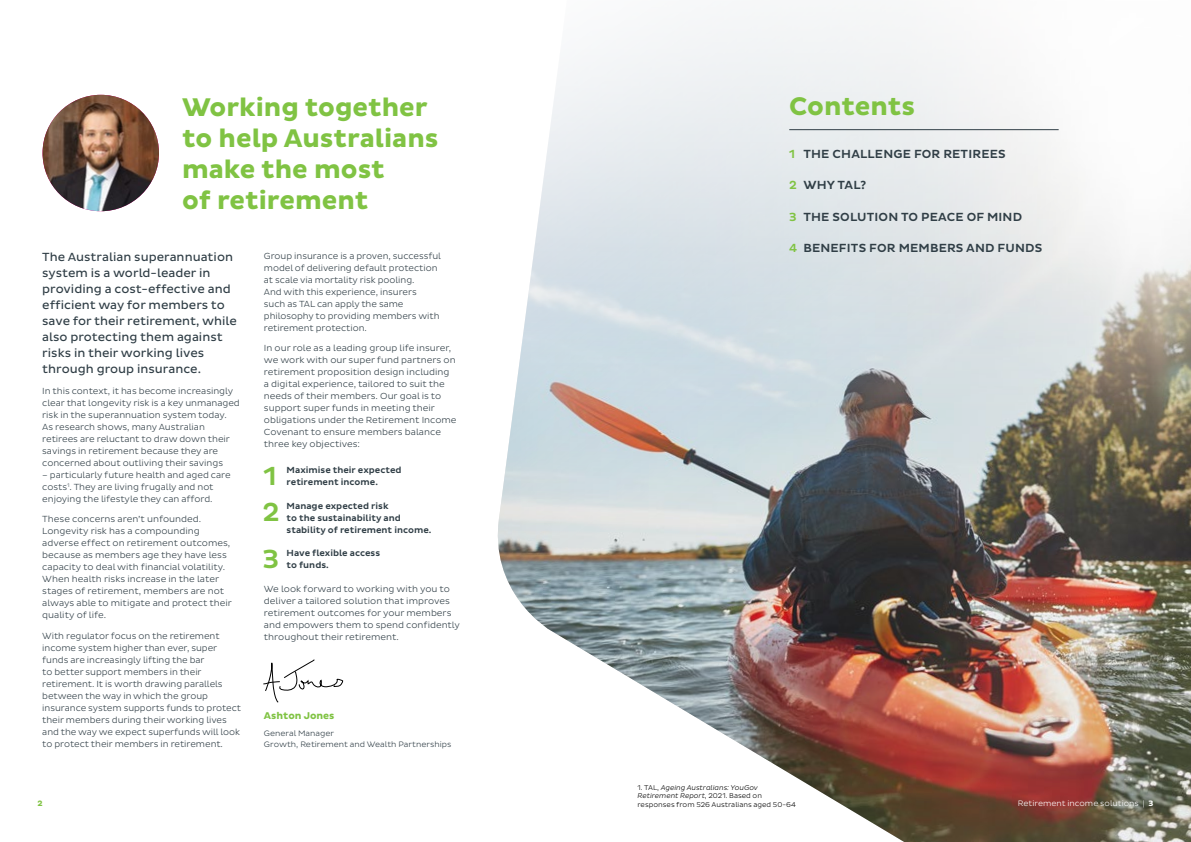
<style>
.page{position:relative;width:1191px;height:842px;background:#fff}
.page>*{position:absolute;margin:0;border:0;box-sizing:border-box;transform-origin:0 0}
.t1{font:500 26.6px "Pluto Sans";color:#80c343}
.t2{font:700 26px/31.2px "Pluto Sans";color:#80c343}
.t3{font:12px/16px "Pluto Sans";color:#303e46}
.t4{font:500 12px "Pluto Sans";letter-spacing:.015em;color:#303e46}
.t5{font:700 10px "Pluto Sans";color:#80c343}
.t6{font:300 9px/12px "Pluto Sans";letter-spacing:-.005em;color:#303e46}
.t7{font:500 9px/12px "Pluto Sans";color:#303e46}
.t8{font:300 8px/11px "Pluto Sans";color:#303e46}
.t9{font:300 8px "Pluto Sans";color:#fff}
.t10{font:700 8px "Pluto Sans";color:#80c343}
.t11{font:300 7px/8.4px "Pluto Sans";color:#000}
.s1{color:#80c343}
.s2{font-style:italic}
.s3{font-weight:700}
</style>
<div class="page">
<img style="left:497px;top:462px;width:694px;height:380px">
<svg style="left:506px;top:15px;width:685px;height:447px"></svg>
<hr style="left:789px;top:129px;width:269px;height:1px;background:#303e46">
<svg style="left:263px;top:659px;width:80px;height:44px"></svg>
<img style="left:43px;top:95px;width:116px;height:116px;border-radius:58px">
<p class="t2" style="left:182px;top:92px;width:258px">Working together to help Australians make the most<br>of retirement</p>
<p class="t3" style="left:42px;top:249px;width:196px">The Australian superannuation system is a world-leader in providing a cost-effective and efficient way for members to save for their retirement, while also protecting them against risks in their working lives through group insurance.</p>
<p class="t6" style="left:42px;top:385px;width:199px">In this context, it has become increasingly clear that longevity risk is a key unmanaged risk in the superannuation system today.<br>As research shows, many Australian retirees are reluctant to draw down their savings in retirement because they are concerned about outliving their savings</p>
<p class="t6" style="left:42px;top:469px;width:190px">– particularly future health and aged care costs<sup>1</sup>. They are living frugally and not enjoying the lifestyle they can afford.</p>
<p class="t6" style="left:42px;top:513px;width:191px">These concerns aren’t unfounded.<br>Longevity risk has a compounding adverse effect on retirement outcomes, because as members age they have less capacity to deal with financial volatility.<br>When health risks increase in the later stages of retirement, members are not always able to mitigate and protect their quality of life.</p>
<p class="t6" style="left:42px;top:630px;width:200px">With regulator focus on the retirement income system higher than ever, super funds are increasingly lifting the bar<br>to better support members in their retirement. It is worth drawing parallels between the way in which the group insurance system supports funds to protect their members during their working lives and the way we expect superfunds will look to protect their members in retirement.</p>
<p class="t6" style="left:264px;top:250px;width:178px">Group insurance is a proven, successful model of delivering default protection at scale via mortality risk pooling.<br>And with this experience, insurers<br>such as TAL can apply the same philosophy to providing members with retirement protection.</p>
<p class="t6" style="left:264px;top:342px;width:194px">In our role as a leading group life insurer, we work with our super fund partners on retirement proposition design including a digital experience, tailored to suit the needs of their members. Our goal is to support super funds in meeting their obligations under the Retirement Income Covenant to ensure members balance three key objectives:</p>
<p class="t1" style="left:264px;top:461px;width:15px">1</p>
<p class="t7" style="left:287px;top:465px;width:116px">Maximise their expected retirement income.</p>
<p class="t1" style="left:263px;top:497px;width:19px">2</p>
<p class="t7" style="left:287px;top:500px;width:146px">Manage expected risk<br>to the sustainability and stability of retirement income.</p>
<p class="t1" style="left:263px;top:544px;width:18px">3</p>
<p class="t7" style="left:287px;top:547px;width:95px">Have flexible access to funds.</p>
<p class="t6" style="left:264px;top:582px;width:198px">We look forward to working with you to deliver a tailored solution that improves retirement outcomes for your members and empowers them to spend confidently throughout their retirement.</p>
<p class="t5" style="left:264px;top:710px;width:72px">Ashton Jones</p>
<p class="t8" style="left:264px;top:728px;width:189px">General Manager<br>Growth, Retirement and Wealth Partnerships</p>
<p class="t2" style="left:789px;top:92px;width:127px">Contents</p>
<p class="t4" style="left:789px;top:147px;width:218px"><span class="s1">1</span> THE CHALLENGE FOR RETIREES</p>
<p class="t4" style="left:789px;top:179px;width:79px"><span class="s1">2</span> WHY TAL?</p>
<p class="t4" style="left:789px;top:210px;width:234px"><span class="s1">3</span> THE SOLUTION TO PEACE OF MIND</p>
<p class="t4" style="left:789px;top:241px;width:255px"><span class="s1">4</span> BENEFITS FOR MEMBERS AND FUNDS</p>
<p class="t11" style="left:637px;top:783px;width:160px">1. TAL, <span class="s2">Ageing Australians: YouGov<br>Retirement Report</span>, 2021. Based on responses from 526 Australians aged 50-64</p>
<p class="t10" style="left:37px;top:799px;width:7px">2</p>
<p class="t9" style="left:1017px;top:799px;width:137px">Retirement income solutions | <span class="s3">3</span></p>
</div>
